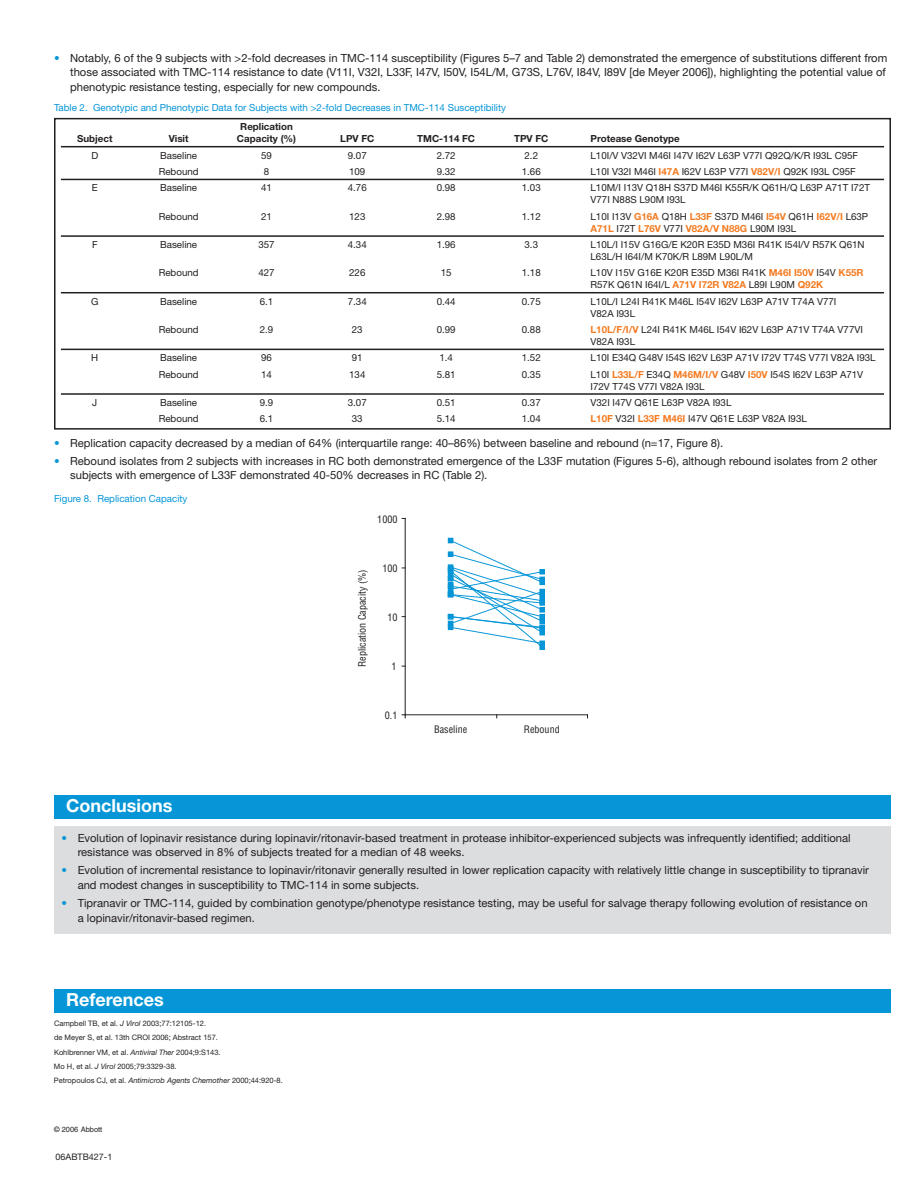
<style>
.page{position:relative;width:918px;height:1188px;background:#fff}
.page>*{position:absolute;margin:0;border:0;box-sizing:border-box;transform-origin:0 0}
.t1{font:700 18px "Helvetica Neue";color:#fff}
.t2{font:11.25px/14.2px "Helvetica Neue";color:#231f20}
.t3{font:condensed 10.05px "Helvetica";color:#231f20}
.t4{font:9.75px/12px "Helvetica Neue";color:#231f20}
.t5{font:9.75px "Helvetica Neue";color:#0696d7}
.t6{font:700 9.75px "Helvetica Neue";color:#231f20}
.t7{font:9px "Helvetica Neue";color:#231f20}
.t8{font:7.5px/14.1px "Helvetica Neue";color:#231f20}
.t9{font:7.5px "Helvetica";color:#231f20}
.s1{color:#0696d7}
.s2{font-weight:700;color:#f47b21}
.s3{font-style:italic}
</style>
<div class="page">
<div style="left:54px;top:795px;width:837px;height:24px;background:#0696d7"></div>
<div style="left:54px;top:989px;width:837px;height:24px;background:#0696d7"></div>
<div style="left:54px;top:826px;width:837px;height:108px;background:#dcdddf"></div>
<hr style="left:61px;top:146px;width:823px;height:1px;background:#231f20">
<hr style="left:61px;top:179px;width:823px;height:1px;background:#231f20">
<hr style="left:61px;top:235px;width:823px;height:2px;background:#231f20">
<hr style="left:61px;top:292px;width:823px;height:1px;background:#231f20">
<hr style="left:61px;top:349px;width:823px;height:1px;background:#231f20">
<hr style="left:61px;top:393px;width:823px;height:2px;background:#231f20">
<div style="left:54px;top:118px;width:837px;height:312px;border:2px solid #231f20"></div>
<hr style="left:405px;top:518px;width:1px;height:197px;background:#231f20">
<hr style="left:405px;top:714px;width:183px;height:1px;background:#231f20">
<svg style="left:448px;top:538px;width:97px;height:112px"></svg>
<p class="t2" style="left:70px;top:52px;width:819px;text-indent:-16px"><span class="s1">•</span> Notably, 6 of the 9 subjects with &gt;2-fold decreases in TMC-114 susceptibility (Figures 5–7 and Table 2) demonstrated the emergence of substitutions different from those associated with TMC-114 resistance to date (V11I, V32I, L33F, I47V, I50V, I54L/M, G73S, L76V, I84V, I89V [de Meyer 2006]), highlighting the potential value of phenotypic resistance testing, especially for new compounds.</p>
<p class="t5" style="left:54px;top:104px;width:454px">Table 2. Genotypic and Phenotypic Data for Subjects with &gt;2-fold Decreases in TMC-114 Susceptibility</p>
<p class="t6" style="left:240px;top:123px;width:54px">Replication</p>
<p class="t6" style="left:77px;top:135px;width:37px">Subject</p>
<p class="t6" style="left:169px;top:135px;width:21px">Visit</p>
<p class="t6" style="left:237px;top:135px;width:61px">Capacity (%)</p>
<p class="t6" style="left:340px;top:135px;width:36px">LPV FC</p>
<p class="t6" style="left:417px;top:135px;width:59px">TMC-114 FC</p>
<p class="t6" style="left:514px;top:135px;width:36px">TPV FC</p>
<p class="t6" style="left:591px;top:135px;width:91px">Protease Genotype</p>
<p class="t4" style="left:91px;top:150px;width:8px">D</p>
<p class="t4" style="left:160px;top:150px;width:39px">Baseline</p>
<p class="t4" style="left:261px;top:150px;width:12px">59</p>
<p class="t4" style="left:348px;top:150px;width:20px">9.07</p>
<p class="t4" style="left:437px;top:150px;width:20px">2.72</p>
<p class="t4" style="left:525px;top:150px;width:15px">2.2</p>
<p class="t4" style="left:591px;top:150px;width:269px">L10I/V V32VI M46I I47V I62V L63P V77I Q92Q/K/R I93L C95F</p>
<p class="t4" style="left:159px;top:166px;width:41px">Rebound</p>
<p class="t4" style="left:264px;top:166px;width:7px">8</p>
<p class="t4" style="left:349px;top:166px;width:18px">109</p>
<p class="t4" style="left:437px;top:166px;width:20px">9.32</p>
<p class="t4" style="left:522px;top:166px;width:20px">1.66</p>
<p class="t4" style="left:591px;top:166px;width:267px">L10I V32I M46I <span class="s2">I47A</span> I62V L63P V77I <span class="s2">V82V/I</span> Q92K I93L C95F</p>
<p class="t4" style="left:92px;top:183px;width:7px">E</p>
<p class="t4" style="left:160px;top:183px;width:39px">Baseline</p>
<p class="t4" style="left:261px;top:183px;width:12px">41</p>
<p class="t4" style="left:348px;top:183px;width:20px">4.76</p>
<p class="t4" style="left:437px;top:183px;width:20px">0.98</p>
<p class="t4" style="left:522px;top:183px;width:20px">1.03</p>
<p class="t4" style="left:591px;top:183px;width:281px">L10M/I I13V Q18H S37D M46I K55R/K Q61H/Q L63P A71T I72T<br>V77I N88S L90M I93L</p>
<p class="t4" style="left:159px;top:211px;width:41px">Rebound</p>
<p class="t4" style="left:261px;top:211px;width:12px">21</p>
<p class="t4" style="left:349px;top:211px;width:18px">123</p>
<p class="t4" style="left:437px;top:211px;width:20px">2.98</p>
<p class="t4" style="left:522px;top:211px;width:20px">1.12</p>
<p class="t4" style="left:591px;top:211px;width:279px">L10I I13V <span class="s2">G16A</span> Q18H <span class="s2">L33F</span> S37D M46I <span class="s2">I54V</span> Q61H <span class="s2">I62V/I</span> L63P<br><span class="s2">A71L</span> I72T <span class="s2">L76V</span> V77I <span class="s2">V82A/V N88G</span> L90M I93L</p>
<p class="t4" style="left:92px;top:239px;width:7px">F</p>
<p class="t4" style="left:160px;top:239px;width:39px">Baseline</p>
<p class="t4" style="left:258px;top:239px;width:18px">357</p>
<p class="t4" style="left:348px;top:239px;width:20px">4.34</p>
<p class="t4" style="left:437px;top:239px;width:20px">1.96</p>
<p class="t4" style="left:525px;top:239px;width:15px">3.3</p>
<p class="t4" style="left:591px;top:239px;width:276px">L10L/I I15V G16G/E K20R E35D M36I R41K I54I/V R57K Q61N<br>L63L/H I64I/M K70K/R L89M L90L/M</p>
<p class="t4" style="left:159px;top:268px;width:41px">Rebound</p>
<p class="t4" style="left:258px;top:268px;width:18px">427</p>
<p class="t4" style="left:349px;top:268px;width:18px">226</p>
<p class="t4" style="left:441px;top:268px;width:12px">15</p>
<p class="t4" style="left:522px;top:268px;width:20px">1.18</p>
<p class="t4" style="left:591px;top:268px;width:275px">L10V I15V G16E K20R E35D M36I R41K <span class="s2">M46I I50V</span> I54V <span class="s2">K55R<br></span>R57K Q61N I64I/L <span class="s2">A71V I72R V82A</span> L89I L90M <span class="s2">Q92K</span></p>
<p class="t4" style="left:91px;top:296px;width:9px">G</p>
<p class="t4" style="left:160px;top:296px;width:39px">Baseline</p>
<p class="t4" style="left:260px;top:296px;width:15px">6.1</p>
<p class="t4" style="left:348px;top:296px;width:20px">7.34</p>
<p class="t4" style="left:437px;top:296px;width:20px">0.44</p>
<p class="t4" style="left:522px;top:296px;width:20px">0.75</p>
<p class="t4" style="left:591px;top:296px;width:247px">L10L/I L24I R41K M46L I54V I62V L63P A71V T74A V77I<br>V82A I93L</p>
<p class="t4" style="left:159px;top:324px;width:41px">Rebound</p>
<p class="t4" style="left:260px;top:324px;width:15px">2.9</p>
<p class="t4" style="left:352px;top:324px;width:12px">23</p>
<p class="t4" style="left:437px;top:324px;width:20px">0.99</p>
<p class="t4" style="left:522px;top:324px;width:20px">0.88</p>
<p class="t4" style="left:591px;top:324px;width:274px"><span class="s2">L10L/F/I/V</span> L24I R41K M46L I54V I62V L63P A71V T74A V77VI<br>V82A I93L</p>
<p class="t4" style="left:91px;top:353px;width:9px">H</p>
<p class="t4" style="left:160px;top:353px;width:39px">Baseline</p>
<p class="t4" style="left:261px;top:353px;width:12px">96</p>
<p class="t4" style="left:352px;top:353px;width:12px">91</p>
<p class="t4" style="left:439px;top:353px;width:15px">1.4</p>
<p class="t4" style="left:522px;top:353px;width:20px">1.52</p>
<p class="t4" style="left:591px;top:353px;width:287px">L10I E34Q G48V I54S I62V L63P A71V I72V T74S V77I V82A I93L</p>
<p class="t4" style="left:159px;top:369px;width:41px">Rebound</p>
<p class="t4" style="left:261px;top:369px;width:12px">14</p>
<p class="t4" style="left:349px;top:369px;width:18px">134</p>
<p class="t4" style="left:437px;top:369px;width:20px">5.81</p>
<p class="t4" style="left:522px;top:369px;width:20px">0.35</p>
<p class="t4" style="left:591px;top:369px;width:274px">L10I <span class="s2">L33L/F</span> E34Q <span class="s2">M46M/I/V</span> G48V <span class="s2">I50V</span> I54S I62V L63P A71V<br>I72V T74S V77I V82A I93L</p>
<p class="t4" style="left:92px;top:397px;width:7px">J</p>
<p class="t4" style="left:160px;top:397px;width:39px">Baseline</p>
<p class="t4" style="left:260px;top:397px;width:15px">9.9</p>
<p class="t4" style="left:348px;top:397px;width:20px">3.07</p>
<p class="t4" style="left:437px;top:397px;width:20px">0.51</p>
<p class="t4" style="left:522px;top:397px;width:20px">0.37</p>
<p class="t4" style="left:591px;top:397px;width:142px">V32I I47V Q61E L63P V82A I93L</p>
<p class="t4" style="left:159px;top:414px;width:41px">Rebound</p>
<p class="t4" style="left:260px;top:414px;width:15px">6.1</p>
<p class="t4" style="left:352px;top:414px;width:12px">33</p>
<p class="t4" style="left:437px;top:414px;width:20px">5.14</p>
<p class="t4" style="left:522px;top:414px;width:20px">1.04</p>
<p class="t4" style="left:591px;top:414px;width:218px"><span class="s2">L10F</span> V32I <span class="s2">L33F M46I</span> I47V Q61E L63P V82A I93L</p>
<p class="t2" style="left:54px;top:436px;width:671px"><span class="s1">•</span> Replication capacity decreased by a median of 64% (interquartile range: 40–86%) between baseline and rebound (n=17, Figure 8).</p>
<p class="t2" style="left:70px;top:455px;width:809px;text-indent:-16px"><span class="s1">•</span> Rebound isolates from 2 subjects with increases in RC both demonstrated emergence of the L33F mutation (Figures 5-6), although rebound isolates from 2 other subjects with emergence of L33F demonstrated 40-50% decreases in RC (Table 2).</p>
<p class="t5" style="left:54px;top:495px;width:135px">Figure 8. Replication Capacity</p>
<h1 class="t1" style="left:66px;top:800px;width:108px">Conclusions</h1>
<p class="t3" style="left:377px;top:513px;width:22px">1000</p>
<p class="t3" style="left:357px;top:667px;width:99px;rotate:-90deg">Replication Capacity (%)</p>
<p class="t3" style="left:382px;top:562px;width:17px">100</p>
<p class="t3" style="left:387px;top:611px;width:12px">10</p>
<p class="t3" style="left:391px;top:660px;width:7px">1</p>
<p class="t3" style="left:385px;top:709px;width:14px">0.1</p>
<p class="t3" style="left:434px;top:724px;width:35px">Baseline</p>
<p class="t3" style="left:524px;top:724px;width:37px">Rebound</p>
<p class="t2" style="left:78px;top:832px;width:775px;text-indent:-16px"><span class="s1">•</span> Evolution of lopinavir resistance during lopinavir/ritonavir-based treatment in protease inhibitor-experienced subjects was infrequently identified; additional resistance was observed in 8% of subjects treated for a median of 48 weeks.</p>
<p class="t2" style="left:78px;top:864px;width:793px;text-indent:-16px"><span class="s1">•</span> Evolution of incremental resistance to lopinavir/ritonavir generally resulted in lower replication capacity with relatively little change in susceptibility to tipranavir and modest changes in susceptibility to TMC-114 in some subjects.</p>
<p class="t2" style="left:78px;top:897px;width:791px;text-indent:-16px"><span class="s1">•</span> Tipranavir or TMC-114, guided by combination genotype/phenotype resistance testing, may be useful for salvage therapy following evolution of resistance on a lopinavir/ritonavir-based regimen.</p>
<h1 class="t1" style="left:66px;top:993px;width:99px">References</h1>
<p class="t8" style="left:54px;top:1017px;width:230px">Campbell TB, et al. <span class="s3">J Virol</span> 2003;77:12105-12.<br>de Meyer S, et al. 13th CROI 2006; Abstract 157.<br>Kohlbrenner VM, et al. <span class="s3">Antiviral Ther</span> 2004;9:S143.<br>Mo H, et al. <span class="s3">J Virol</span> 2005;79:3329-38.<br>Petropoulos CJ, et al. <span class="s3">Antimicrob Agents Chemother</span> 2000;44:920-8.</p>
<p class="t9" style="left:54px;top:1127px;width:50px">© 2006 Abbott</p>
<p class="t7" style="left:56px;top:1154px;width:58px">06ABTB427-1</p>
</div>
